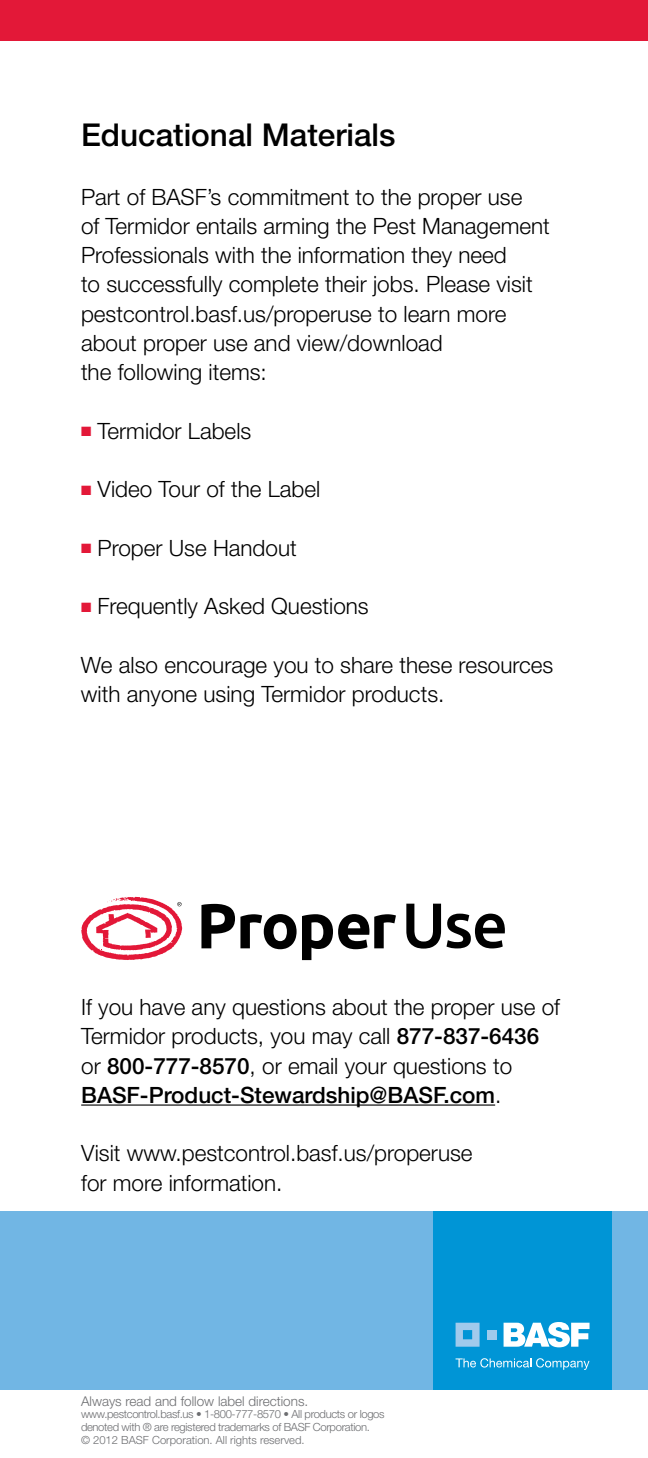
<style>
.page{position:relative;width:648px;height:1458px;background:#fff}
.page>*{position:absolute;margin:0;border:0;box-sizing:border-box;transform-origin:0 0}
.t1{font:500 31.5px "Helvetica Neue";color:#000}
.t2{font:300 22.5px/29.2px "Helvetica Neue";color:#000}
.t3{font:300 13.5px "Helvetica Neue";color:#6d6e71}
.t4{font:300 11.25px/12.6px "Helvetica Neue";letter-spacing:-.03em;color:#6d6e71}
.s1{color:#e31838}
.s2{font-weight:500}
</style>
<div class="page">
<div style="left:0;top:0;width:648px;height:40px;background:#e31838"></div>
<hr style="left:81px;top:1105px;width:414px;height:1px;background:#000">
<svg style="left:201px;top:904px;width:195px;height:56px"></svg>
<svg style="left:406px;top:904px;width:99px;height:45px"></svg>
<svg style="left:81px;top:897px;width:101px;height:63px"></svg>
<div style="left:0;top:1211px;width:648px;height:179px;background:#71b6e4"></div>
<div style="left:433px;top:1211px;width:179px;height:179px;background:#0095d6"></div>
<svg style="left:456px;top:1358px;width:134px;height:12px"></svg>
<svg style="left:504px;top:1322px;width:86px;height:25px"></svg>
<svg style="left:456px;top:1323px;width:24px;height:24px"></svg>
<div style="left:487px;top:1330px;width:9px;height:9px;background:#a0caec"></div>
<h1 class="t1" style="left:81px;top:116px;width:316px">Educational Materials</h1>
<p class="t2" style="left:81px;top:181px;width:470px">Part of BASF’s commitment to the proper use<br>of Termidor entails arming the Pest Management Professionals with the information they need<br>to successfully complete their jobs. Please visit pestcontrol.basf.us/properuse to learn more about proper use and view/download<br>the following items:</p>
<p class="t2" style="left:81px;top:415px;width:172px"><span class="s1">■</span> Termidor Labels</p>
<p class="t2" style="left:81px;top:474px;width:241px"><span class="s1">■</span> Video Tour of the Label</p>
<p class="t2" style="left:81px;top:532px;width:217px"><span class="s1">■</span> Proper Use Handout</p>
<p class="t2" style="left:81px;top:591px;width:289px"><span class="s1">■</span> Frequently Asked Questions</p>
<p class="t2" style="left:81px;top:649px;width:474px">We also encourage you to share these resources with anyone using Termidor products.</p>
<p class="t2" style="left:81px;top:992px;width:480px">If you have any questions about the proper use of Termidor products, you may call <span class="s2">877-837-6436 </span>or <span class="s2">800-777-8570</span>, or email your questions to <span class="s2">BASF-Product-Stewardship@BASF.com</span>.</p>
<p class="t2" style="left:81px;top:1138px;width:393px">Visit www.pestcontrol.basf.us/properuse for more information.</p>
<p class="t3" style="left:81px;top:1393px;width:229px">Always read and follow label directions.</p>
<p class="t4" style="left:81px;top:1408px;width:305px">www.pestcontrol.basf.us • 1-800-777-8570 • All products or logos denoted with ® are registered trademarks of BASF Corporation.<br>© 2012 BASF Corporation. All rights reserved.</p>
</div>
